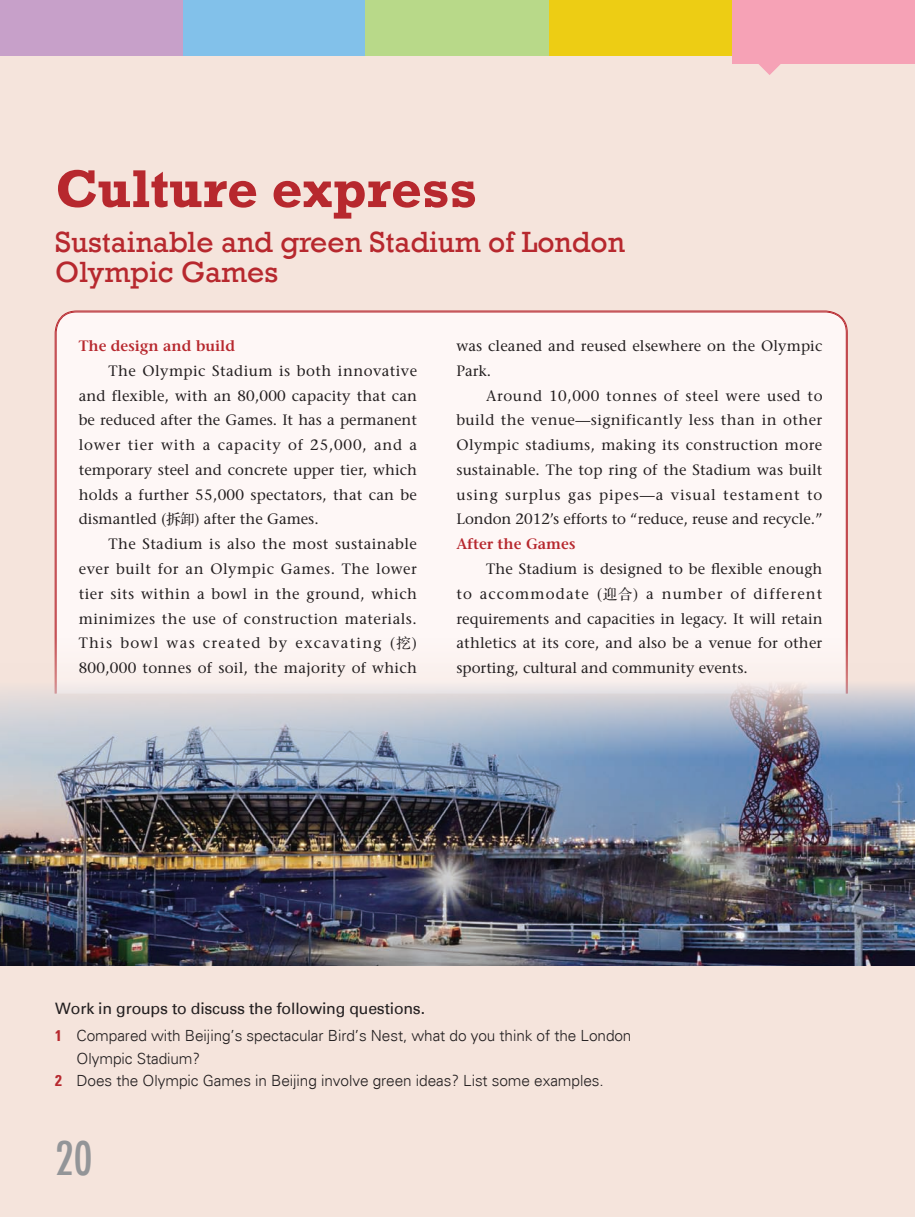
<style>
.page{position:relative;width:915px;height:1217px;background:#fff}
.page>*{position:absolute;margin:0;border:0;box-sizing:border-box;transform-origin:0 0}
.t1{font:700 54px "Rockwell";color:#b7282e}
.t2{font:500 condensed 45px "Futura";color:#939598}
.t3{font:30px/30px "Rockwell";color:#b7282e}
.t4{font:15.75px "Univers";letter-spacing:-.01em;color:#231f20}
.t5{font:300 15.3px "Univers";letter-spacing:-.005em;color:#231f20}
.t6{font:15px "Stone Serif";letter-spacing:.02em;color:#231f20}
.t7{font:15px "Stone Serif";color:#231f20}
.t8{font:15px "Stone Serif";letter-spacing:-.005em;color:#231f20}
.t9{font:15px "Stone Serif";letter-spacing:.06em;color:#231f20}
.t10{font:15px "Stone Serif";letter-spacing:.055em;color:#231f20}
.t11{font:15px "Stone Serif";letter-spacing:.04em;color:#231f20}
.t12{font:15px "Stone Serif";letter-spacing:.075em;color:#231f20}
.t13{font:15px "Stone Serif";letter-spacing:.08em;color:#231f20}
.t14{font:600 15px "Stone Serif";color:#b7282e}
.s1{font-family:"FZS3 K GBK1 0";font-size:14.25px}
.s2{font-weight:700;font-stretch:condensed;color:#b7282e}
</style>
<div class="page">
<div style="left:0;top:0;width:914px;height:1216px;background:#f5e4dc"></div>
<div style="left:183px;top:0;width:183px;height:55px;background:#82c1ea"></div>
<div style="left:549px;top:0;width:182px;height:55px;background:#edcd14"></div>
<div style="left:731px;top:0;width:183px;height:64px;background:#f6a2b6"></div>
<div style="left:0;top:0;width:183px;height:55px;background:#c7a0c9"></div>
<svg style="left:759px;top:64px;width:22px;height:11px"></svg>
<div style="left:366px;top:0;width:183px;height:55px;background:#b8d989"></div>
<div style="left:56px;top:312px;width:790px;height:351px;background:#fef7f6"></div>
<img style="left:0;top:663px;width:914px;height:302px">
<svg style="left:914px;top:0;width:1px;height:14px"></svg>
<svg style="left:913px;top:1202px;width:2px;height:15px"></svg>
<p class="t1" style="left:55px;top:156px;width:423px">Culture express</p>
<p class="t3" style="left:55px;top:227px;width:571px">Sustainable and green Stadium of London<br>Olympic Games</p>
<p class="t14" style="left:79px;top:337px;width:158px">The design and build</p>
<p class="t6" style="left:108px;top:361px;width:310px">The Olympic Stadium is both innovative</p>
<p class="t6" style="left:79px;top:386px;width:340px">and flexible, with an 80,000 capacity that can</p>
<p class="t7" style="left:79px;top:411px;width:340px">be reduced after the Games. It has a permanent</p>
<p class="t10" style="left:79px;top:436px;width:340px">lower tier with a capacity of 25,000, and a</p>
<p class="t6" style="left:79px;top:460px;width:340px">temporary steel and concrete upper tier, which</p>
<p class="t6" style="left:79px;top:485px;width:339px">holds a further 55,000 spectators, that can be</p>
<p class="t7" style="left:79px;top:510px;width:241px">dismantled (<span class="s1">拆卸</span>) after the Games.</p>
<p class="t6" style="left:108px;top:535px;width:310px">The Stadium is also the most sustainable</p>
<p class="t6" style="left:79px;top:559px;width:339px">ever built for an Olympic Games. The lower</p>
<p class="t6" style="left:79px;top:584px;width:340px">tier sits within a bowl in the ground, which</p>
<p class="t6" style="left:79px;top:609px;width:339px">minimizes the use of construction materials.</p>
<p class="t13" style="left:79px;top:634px;width:340px">This bowl was created by excavating (<span class="s1">挖</span>)</p>
<p class="t6" style="left:79px;top:658px;width:339px">800,000 tonnes of soil, the majority of which</p>
<p class="t6" style="left:456px;top:337px;width:367px">was cleaned and reused elsewhere on the Olympic</p>
<p class="t6" style="left:456px;top:361px;width:36px">Park.</p>
<p class="t11" style="left:486px;top:386px;width:338px">Around 10,000 tonnes of steel were used to</p>
<p class="t6" style="left:456px;top:411px;width:367px">build the venue—significantly less than in other</p>
<p class="t6" style="left:456px;top:436px;width:367px">Olympic stadiums, making its construction more</p>
<p class="t6" style="left:456px;top:460px;width:367px">sustainable. The top ring of the Stadium was built</p>
<p class="t9" style="left:456px;top:485px;width:367px">using surplus gas pipes—a visual testament to</p>
<p class="t8" style="left:456px;top:510px;width:367px">London 2012’s efforts to “reduce, reuse and recycle.”</p>
<p class="t14" style="left:456px;top:535px;width:120px">After the Games</p>
<p class="t6" style="left:486px;top:559px;width:337px">The Stadium is designed to be flexible enough</p>
<p class="t12" style="left:456px;top:584px;width:367px">to accommodate (<span class="s1">迎合</span>) a number of different</p>
<p class="t7" style="left:456px;top:609px;width:367px">requirements and capacities in legacy. It will retain</p>
<p class="t6" style="left:456px;top:634px;width:367px">athletics at its core, and also be a venue for other</p>
<p class="t7" style="left:456px;top:658px;width:293px">sporting, cultural and community events.</p>
<p class="t4" style="left:55px;top:998px;width:371px">Work in groups to discuss the following questions.</p>
<p class="t5" style="left:55px;top:1026px;width:577px"><span class="s2">1</span> Compared with Beijing’s spectacular Bird’s Nest, what do you think of the London</p>
<p class="t5" style="left:77px;top:1048px;width:125px">Olympic Stadium?</p>
<p class="t5" style="left:55px;top:1071px;width:549px"><span class="s2">2</span> Does the Olympic Games in Beijing involve green ideas? List some examples.</p>
<p class="t2" style="left:55px;top:1128px;width:39px">20</p>
</div>
